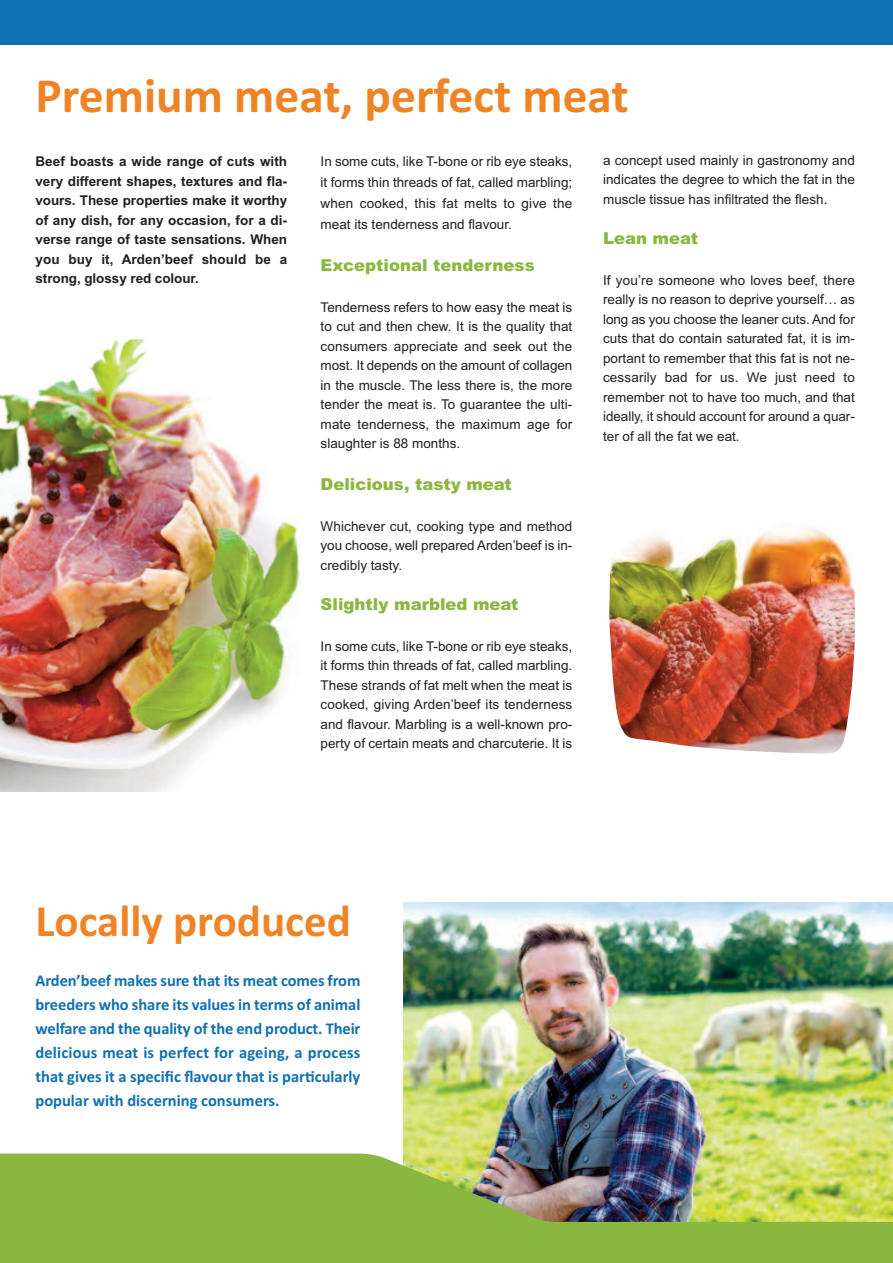
<style>
.page{position:relative;width:893px;height:1263px;background:#fff}
.page>*{position:absolute;margin:0;border:0;box-sizing:border-box;transform-origin:0 0}
.t1{font:700 49.5px "Calibri";color:#ee8425}
.t2{font:700 45px "Calibri";color:#ee8425}
.t3{font:700 16.5px/24px "Calibri";color:#0f70b2;text-align:justify}
.t4{font:900 16.5px "Arial";color:#89b73f}
.t5{font:13.5px/19.5px "Arial";color:#231f20;text-align:justify}
.t6{font:700 13.5px/19.5px "Arial";letter-spacing:.005em;color:#231f20;text-align:justify}
</style>
<div class="page">
<img style="left:0;top:339px;width:300px;height:453px">
<div style="left:0;top:0;width:893px;height:44px;background:#0f70b2"></div>
<img style="left:404px;top:902px;width:489px;height:251px">
<img style="left:0;top:1153px;width:893px;height:110px">
<img style="left:609px;top:526px;width:246px;height:228px">
<h1 class="t1" style="left:35px;top:66px;width:595px">Premium meat, perfect meat</h1>
<p class="t6" style="left:35px;top:152px;width:253px">Beef boasts a wide range of cuts with very different shapes, textures and fla&shy;vours. These properties make it worthy of any dish, for any occasion, for a di&shy;verse range of taste sensations. When you buy it, Arden’beef should be a strong, glossy red colour.</p>
<p class="t5" style="left:321px;top:151px;width:253px;line-height:21px">In some cuts, like T-bone or rib eye steaks, it forms thin threads of fat, called marbling; when cooked, this fat melts to give the meat its tenderness and flavour.</p>
<p class="t4" style="left:321px;top:256px;width:216px">Exceptional tenderness</p>
<p class="t5" style="left:321px;top:297px;width:253px">Tenderness refers to how easy the meat is to cut and then chew. It is the quality that consumers appreciate and seek out the most. It depends on the amount of collagen in the muscle. The less there is, the more tender the meat is. To guarantee the ulti&shy;mate tenderness, the maximum age for slaughter is 88 months.</p>
<p class="t4" style="left:321px;top:475px;width:193px">Delicious, tasty meat</p>
<p class="t5" style="left:321px;top:516px;width:253px">Whichever cut, cooking type and method you choose, well prepared Arden’beef is in&shy;credibly tasty.</p>
<p class="t4" style="left:321px;top:595px;width:199px">Slightly marbled meat</p>
<p class="t5" style="left:321px;top:636px;width:253px">In some cuts, like T-bone or rib eye steaks, it forms thin threads of fat, called marbling.<br>These strands of fat melt when the meat is cooked, giving Arden’beef its tenderness and flavour. Marbling is a well-known pro&shy;perty of certain meats and charcuterie. It is</p>
<p class="t5" style="left:603px;top:150px;width:253px">a concept used mainly in gastronomy and indicates the degree to which the fat in the muscle tissue has infiltrated the flesh.</p>
<p class="t4" style="left:603px;top:229px;width:97px">Lean meat</p>
<p class="t5" style="left:603px;top:270px;width:253px">If you’re someone who loves beef, there really is no reason to deprive yourself… as long as you choose the leaner cuts. And for cuts that do contain saturated fat, it is im&shy;portant to remember that this fat is not ne&shy;cessarily bad for us. We just need to remember not to have too much, and that ideally, it should account for around a quar&shy;ter of all the fat we eat.</p>
<h2 class="t2" style="left:35px;top:894px;width:317px">Locally produced</h2>
<p class="t3" style="left:35px;top:968px;width:326px">Arden’beef makes sure that its meat comes from breeders who share its values in terms of animal welfare and the quality of the end product. Their delicious meat is perfect for ageing, a process that gives it a specific flavour that is particularly popular with discerning consumers.</p>
</div>
